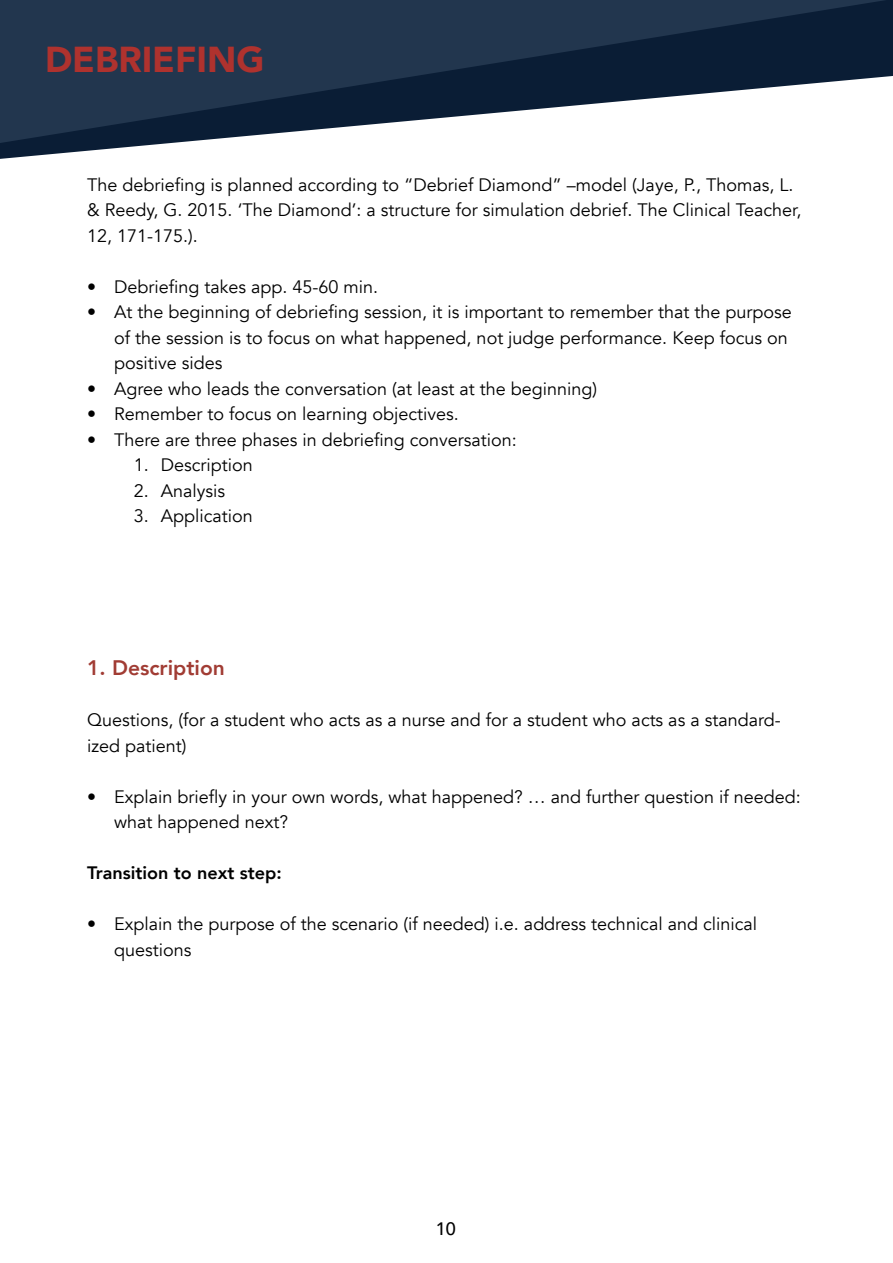
<style>
.page{position:relative;width:893px;height:1263px;background:#fff}
.page>*{position:absolute;margin:0;border:0;box-sizing:border-box;transform-origin:0 0}
.t1{font:900 36px "Avenir";color:#af322e}
.t2{font:800 21px "Avenir";color:#a13c34}
.t3{font:18px/25.5px "Avenir";color:#000}
.t4{font:800 18px "Avenir";color:#000}
.t5{font:500 18px "Avenir";color:#000}
</style>
<div class="page">
<svg style="left:0;top:0;width:893px;height:159px"></svg>
<svg style="left:0;top:0;width:887px;height:143px;fill:#22364e"></svg>
<p class="t1" style="left:45px;top:29px;width:221px">DEBRIEFING</p>
<p class="t3" style="left:87px;top:172px;width:716px">The debriefing is planned according to “Debrief Diamond” –model (Jaye, P., Thomas, L. &amp; Reedy, G. 2015. ‘The Diamond’: a structure for simulation debrief. The Clinical Teacher,<br>12, 171-175.).</p>
<p class="t3" style="left:87px;top:274px;width:293px">• Debriefing takes app. 45-60 min.</p>
<p class="t3" style="left:114px;top:300px;width:679px;text-indent:-27px">• At the beginning of debriefing session, it is important to remember that the purpose of the session is to focus on what happened, not judge performance. Keep focus on positive sides</p>
<p class="t3" style="left:87px;top:376px;width:512px">• Agree who leads the conversation (at least at the beginning)</p>
<p class="t3" style="left:87px;top:402px;width:373px">• Remember to focus on learning objectives.</p>
<p class="t3" style="left:87px;top:427px;width:431px">• There are three phases in debriefing conversation:</p>
<p class="t3" style="left:134px;top:453px;width:120px">1. Description</p>
<p class="t3" style="left:134px;top:478px;width:93px">2. Analysis</p>
<p class="t3" style="left:134px;top:504px;width:120px">3. Application</p>
<p class="t2" style="left:87px;top:652px;width:139px">1. Description</p>
<p class="t3" style="left:87px;top:708px;width:695px">Questions, (for a student who acts as a nurse and for a student who acts as a standard&shy;ized patient)</p>
<p class="t3" style="left:114px;top:784px;width:688px;text-indent:-27px">• Explain briefly in your own words, what happened? … and further question if needed: what happened next?</p>
<p class="t4" style="left:87px;top:859px;width:196px">Transition to next step:</p>
<p class="t3" style="left:114px;top:912px;width:644px;text-indent:-27px">• Explain the purpose of the scenario (if needed) i.e. address technical and clinical questions</p>
<p class="t5" style="left:436px;top:1213px;width:22px">10</p>
</div>
